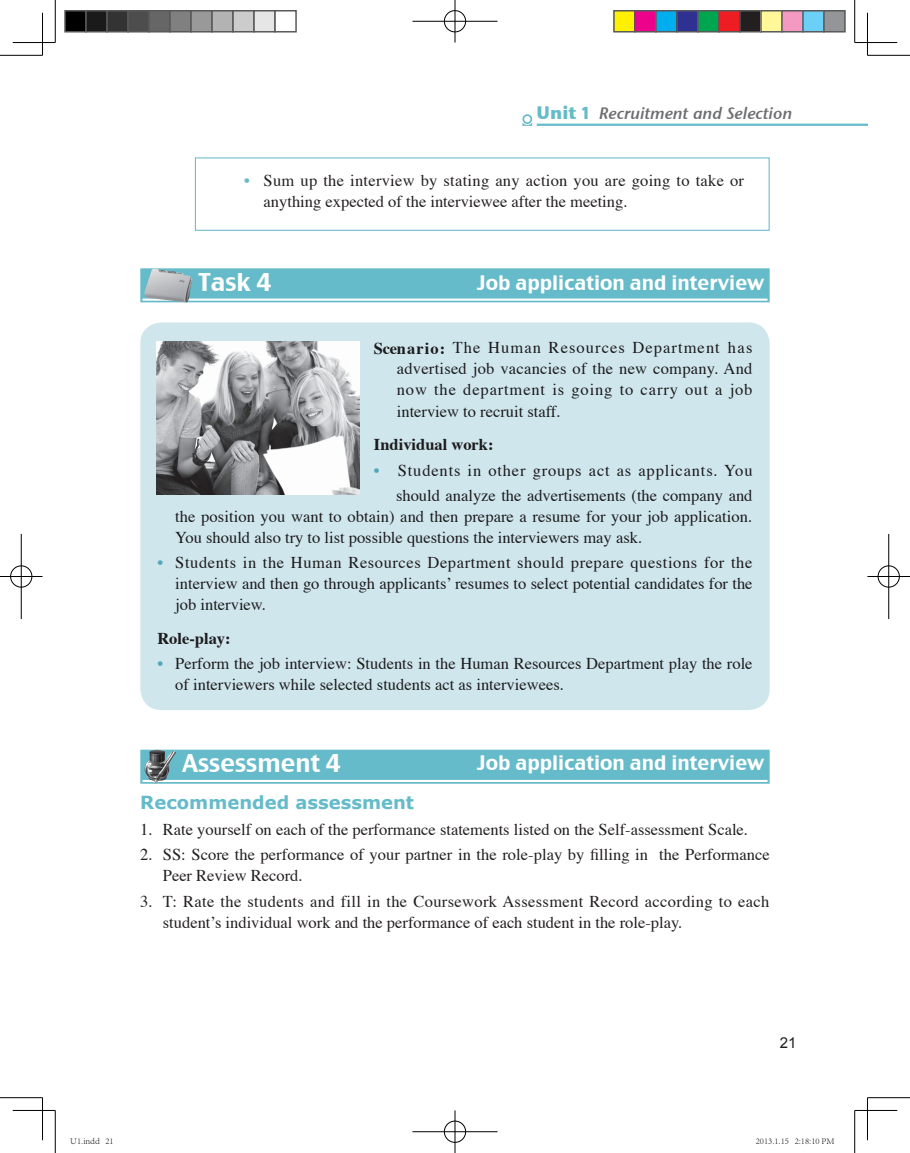
<style>
.page{position:relative;width:910px;height:1153px;background:#fff}
.page>*{position:absolute;margin:0;border:0;box-sizing:border-box;transform-origin:0 0}
.t1{font:24px "Charcoal CY";color:#fff}
.t2{font:19.5px "Charcoal CY";color:#fff}
.t3{font:700 18px "Verdana";color:#65bbc9}
.t4{font:16.5px/21px "Times";color:#231f20}
.t5{font:16.5px/21px "Times";letter-spacing:.02em;color:#231f20}
.t6{font:16.5px "Stone Sans Sem OSITCTT Semi Ita";color:#6c6d70}
.t7{font:700 16.5px "Times";color:#231f20}
.t8{font:15px "Arial";color:#231f20}
.t9{font:300 9px "Adobe Song Std";color:#000}
.s1{font-family:"Stone Sans OSITCTT Bold";font-size:18px;color:#65bbc9}
.s2{font-family:"Stone Sans OSITCTT Bold";font-size:24.3px;color:#65bbc9}
.s3{color:#65bbc9}
.s4{font-weight:700}
</style>
<div class="page">
<div style="left:140px;top:268px;width:630px;height:34px;background:#65bbc9"></div>
<hr style="left:142px;top:298px;width:625px;height:3px;background:#fff">
<div style="left:140px;top:749px;width:630px;height:34px;background:#65bbc9"></div>
<hr style="left:142px;top:779px;width:625px;height:3px;background:#fff">
<img style="left:144px;top:268px;width:49px;height:34px">
<img style="left:145px;top:749px;width:31px;height:34px">
<div style="left:140px;top:322px;width:630px;height:388px;background:#cfe6ec;border-radius:21px"></div>
<div style="left:195px;top:157px;width:575px;height:74px;border:1px solid #65bbc9"></div>
<img style="left:156px;top:341px;width:203px;height:153px">
<hr style="left:537px;top:124px;width:330px;height:2px;background:#65bbc9">
<div style="left:521px;top:113px;width:12px;height:12px;border:1px solid #fff;border-radius:50%"></div>
<svg style="left:522px;top:116px;width:10px;height:10px"></svg>
<hr style="left:0;top:55px;width:43px;height:1px;background:#000">
<hr style="left:867px;top:55px;width:43px;height:1px;background:#000">
<hr style="left:0;top:1097px;width:43px;height:1px;background:#000">
<hr style="left:867px;top:1097px;width:43px;height:1px;background:#000">
<hr style="left:55px;top:0;width:1px;height:43px;background:#000">
<hr style="left:55px;top:1110px;width:1px;height:42px;background:#000">
<hr style="left:854px;top:0;width:1px;height:43px;background:#000">
<hr style="left:854px;top:1110px;width:1px;height:42px;background:#000">
<hr style="left:13px;top:42px;width:42px;height:1px;background:#000">
<hr style="left:855px;top:42px;width:42px;height:1px;background:#000">
<hr style="left:13px;top:1110px;width:42px;height:1px;background:#000">
<hr style="left:855px;top:1110px;width:42px;height:1px;background:#000">
<hr style="left:42px;top:13px;width:1px;height:42px;background:#000">
<hr style="left:42px;top:1097px;width:1px;height:43px;background:#000">
<hr style="left:867px;top:13px;width:1px;height:42px;background:#000">
<hr style="left:867px;top:1097px;width:1px;height:43px;background:#000">
<div style="left:443px;top:10px;width:24px;height:23px;border:2px solid #fff;border-radius:50%"></div>
<hr style="left:412px;top:20px;width:85px;height:2px;background:#fff">
<hr style="left:454px;top:0;width:2px;height:43px;background:#fff">
<div style="left:444px;top:10px;width:22px;height:22px;border:1px solid #000;border-radius:50%"></div>
<hr style="left:412px;top:21px;width:85px;height:1px;background:#000">
<hr style="left:455px;top:0;width:1px;height:43px;background:#000">
<div style="left:443px;top:1119px;width:24px;height:24px;border:2px solid #fff;border-radius:50%"></div>
<hr style="left:412px;top:1130px;width:85px;height:2px;background:#fff">
<hr style="left:454px;top:1110px;width:2px;height:42px;background:#fff">
<div style="left:444px;top:1120px;width:22px;height:22px;border:1px solid #000;border-radius:50%"></div>
<hr style="left:412px;top:1131px;width:85px;height:1px;background:#000">
<hr style="left:455px;top:1110px;width:1px;height:42px;background:#000">
<div style="left:10px;top:564px;width:23px;height:24px;border:2px solid #fff;border-radius:50%"></div>
<hr style="left:0;top:575px;width:43px;height:2px;background:#fff">
<hr style="left:20px;top:534px;width:2px;height:85px;background:#fff">
<div style="left:10px;top:565px;width:22px;height:22px;border:1px solid #000;border-radius:50%"></div>
<hr style="left:0;top:576px;width:43px;height:1px;background:#000">
<hr style="left:21px;top:534px;width:1px;height:85px;background:#000">
<div style="left:877px;top:564px;width:23px;height:24px;border:2px solid #fff;border-radius:50%"></div>
<hr style="left:867px;top:575px;width:43px;height:2px;background:#fff">
<hr style="left:888px;top:534px;width:2px;height:85px;background:#fff">
<div style="left:878px;top:565px;width:22px;height:22px;border:1px solid #000;border-radius:50%"></div>
<hr style="left:867px;top:576px;width:43px;height:1px;background:#000">
<hr style="left:888px;top:534px;width:1px;height:85px;background:#000">
<div style="left:65px;top:11px;width:21px;height:21px;background:#000"></div>
<div style="left:64px;top:10px;width:23px;height:23px;border:2px solid #595959"></div>
<div style="left:86px;top:11px;width:21px;height:21px;background:#1a1a1a"></div>
<div style="left:85px;top:10px;width:23px;height:23px;border:2px solid #595959"></div>
<div style="left:107px;top:11px;width:21px;height:21px;background:#333"></div>
<div style="left:106px;top:10px;width:23px;height:23px;border:2px solid #595959"></div>
<div style="left:128px;top:11px;width:21px;height:21px;background:#4d4d4d"></div>
<div style="left:127px;top:10px;width:23px;height:23px;border:2px solid #595959"></div>
<div style="left:149px;top:11px;width:21px;height:21px;background:#666"></div>
<div style="left:148px;top:10px;width:23px;height:23px;border:2px solid #595959"></div>
<div style="left:170px;top:11px;width:21px;height:21px;background:#808080"></div>
<div style="left:169px;top:10px;width:23px;height:23px;border:2px solid #595959"></div>
<div style="left:191px;top:11px;width:21px;height:21px;background:#999"></div>
<div style="left:190px;top:10px;width:23px;height:23px;border:2px solid #595959"></div>
<div style="left:212px;top:11px;width:21px;height:21px;background:#b3b3b3"></div>
<div style="left:211px;top:10px;width:23px;height:23px;border:2px solid #595959"></div>
<div style="left:233px;top:11px;width:21px;height:21px;background:#ccc"></div>
<div style="left:232px;top:10px;width:23px;height:23px;border:2px solid #595959"></div>
<div style="left:254px;top:11px;width:21px;height:21px;background:#e6e6e6"></div>
<div style="left:253px;top:10px;width:23px;height:23px;border:2px solid #595959"></div>
<div style="left:274px;top:10px;width:23px;height:23px;border:2px solid #595959"></div>
<div style="left:614px;top:11px;width:21px;height:21px;background:#fff101"></div>
<div style="left:613px;top:10px;width:23px;height:23px;border:2px solid #595959"></div>
<div style="left:635px;top:11px;width:21px;height:21px;background:#ed028c"></div>
<div style="left:634px;top:10px;width:23px;height:23px;border:2px solid #595959"></div>
<div style="left:656px;top:11px;width:21px;height:21px;background:#00aeef"></div>
<div style="left:655px;top:10px;width:23px;height:23px;border:2px solid #595959"></div>
<div style="left:677px;top:11px;width:21px;height:21px;background:#2e3092"></div>
<div style="left:676px;top:10px;width:23px;height:23px;border:2px solid #595959"></div>
<div style="left:698px;top:11px;width:21px;height:21px;background:#00a54f"></div>
<div style="left:697px;top:10px;width:23px;height:23px;border:2px solid #595959"></div>
<div style="left:719px;top:11px;width:21px;height:21px;background:#ee1d23"></div>
<div style="left:718px;top:10px;width:23px;height:23px;border:2px solid #595959"></div>
<div style="left:740px;top:11px;width:21px;height:21px;background:#231f20"></div>
<div style="left:739px;top:10px;width:23px;height:23px;border:2px solid #595959"></div>
<div style="left:761px;top:11px;width:21px;height:21px;background:#fff79a"></div>
<div style="left:760px;top:10px;width:23px;height:23px;border:2px solid #595959"></div>
<div style="left:782px;top:11px;width:21px;height:21px;background:#f499c2"></div>
<div style="left:781px;top:10px;width:23px;height:23px;border:2px solid #595959"></div>
<div style="left:803px;top:11px;width:21px;height:21px;background:#6bcff6"></div>
<div style="left:802px;top:10px;width:23px;height:23px;border:2px solid #595959"></div>
<div style="left:824px;top:11px;width:21px;height:21px;background:#939598"></div>
<div style="left:823px;top:10px;width:23px;height:23px;border:2px solid #595959"></div>
<p class="t6" style="left:537px;top:103px;width:257px"><span class="s1">Unit</span> <span class="s2">1</span> Recruitment and Selection</p>
<p class="t4" style="left:264px;top:168px;width:482px;text-indent:-20px"><span class="s3">•</span> Sum up the interview by stating any action you are going to take or anything expected of the interviewee after the meeting.</p>
<p class="t1" style="left:199px;top:267px;width:74px">Task 4</p>
<p class="t2" style="left:476px;top:270px;width:289px">Job application and interview</p>
<p class="t4" style="left:397px;top:336px;width:357px;text-align:justify;text-indent:-23px"><span class="s4">Scenario:</span> The Human Resources Department has advertised job vacancies of the new company. And now the department is going to carry out a job interview to recruit staff.</p>
<p class="t7" style="left:374px;top:429px;width:121px">Individual work:</p>
<p class="t4" style="left:374px;top:456px;width:380px;line-height:25.2px;text-align:right"><span class="s3">•</span> Students in other groups act as applicants. You should analyze the advertisements (the company and</p>
<p class="t4" style="left:175px;top:504px;width:578px">the position you want to obtain) and then prepare a resume for your job application.<br>You should also try to list possible questions the interviewers may ask.</p>
<p class="t4" style="left:175px;top:550px;width:579px;text-align:justify;text-indent:-18px"><span class="s3">•</span> Students in the Human Resources Department should prepare questions for the interview and then go through applicants’ resumes to select potential candidates for the job interview.</p>
<p class="t7" style="left:157px;top:622px;width:75px">Role-play:</p>
<p class="t4" style="left:175px;top:651px;width:579px;text-indent:-18px"><span class="s3">•</span> Perform the job interview: Students in the Human Resources Department play the role of interviewers while selected students act as interviewees.</p>
<p class="t1" style="left:182px;top:747px;width:160px">Assessment 4</p>
<p class="t2" style="left:476px;top:750px;width:289px">Job application and interview</p>
<p class="t3" style="left:140px;top:790px;width:275px">Recommended assessment</p>
<p class="t4" style="left:140px;top:817px;width:609px">1. Rate yourself on each of the performance statements listed on the Self-assessment Scale.</p>
<p class="t4" style="left:163px;top:842px;width:609px;text-indent:-23px">2. SS: Score the performance of your partner in the role-play by filling in the Performance<br>Peer Review Record.</p>
<p class="t5" style="left:163px;top:889px;width:608px;text-indent:-23px">3. T: Rate the students and fill in the Coursework Assessment Record according to each student’s individual work and the performance of each student in the role-play.</p>
<p class="t8" style="left:780px;top:1032px;width:18px">21</p>
<p class="t9" style="left:70px;top:1135px;width:45px">U1.indd 21</p>
<p class="t9" style="left:756px;top:1135px;width:80px">2013.1.15 2:18:10 PM</p>
</div>
